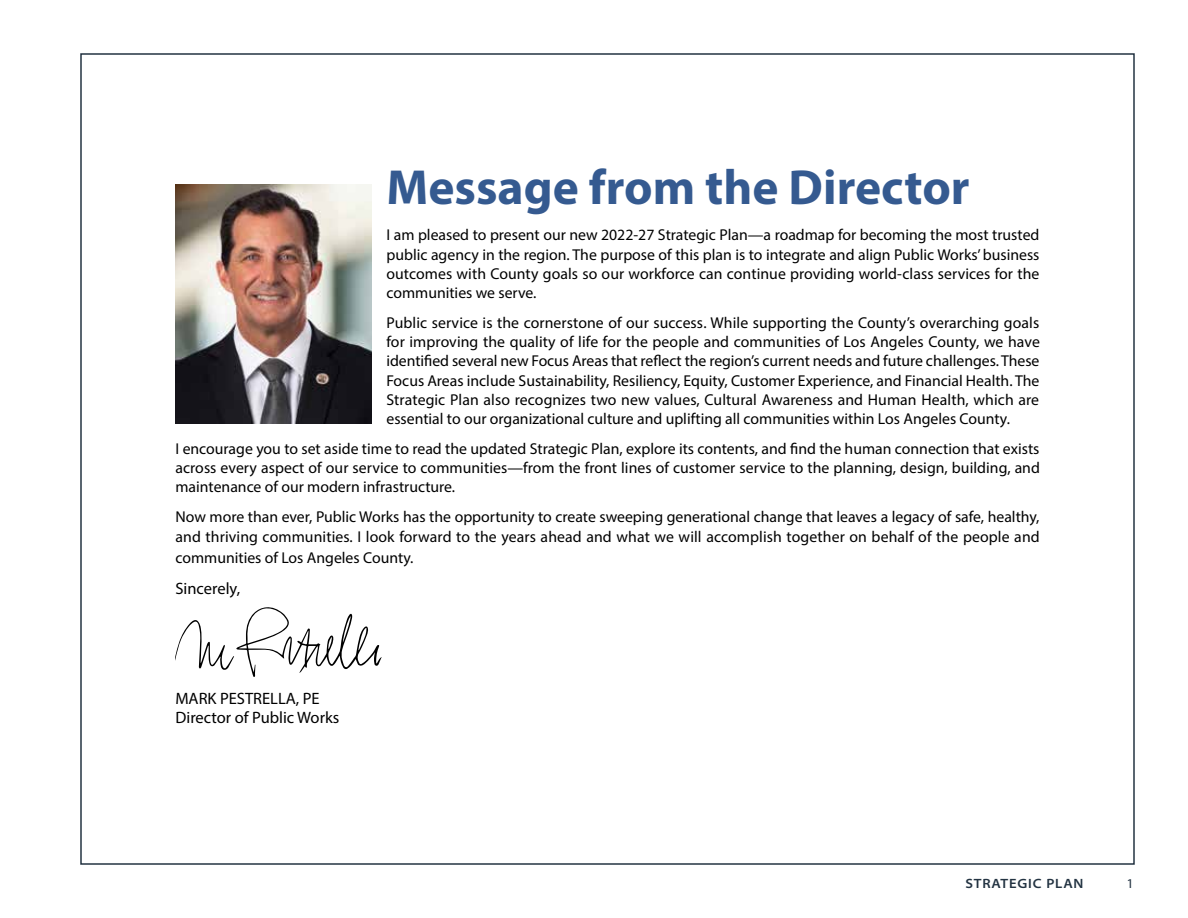
<style>
.page{position:relative;width:1188px;height:918px;background:#fff}
.page>*{position:absolute;margin:0;border:0;box-sizing:border-box;transform-origin:0 0}
.t1{font:700 49.5px "Myriad Pro";color:#355a90}
.t2{font:16.5px/19.5px "Myriad Pro";color:#000}
.t3{font:15.75px/19.2px "Myriad Pro";color:#000;text-align:justify}
.t4{font:600 semi-expanded 13.5px "Myriad Pro";letter-spacing:.06em;color:#233342}
.t5{font:semi-expanded 13.5px "Myriad Pro";color:#233342}
</style>
<div class="page">
<svg style="left:176px;top:607px;width:206px;height:70px"></svg>
<img style="left:176px;top:185px;width:195px;height:238px">
<h1 class="t1" style="left:386px;top:155px;width:585px">Message from the Director</h1>
<p class="t3" style="left:386px;top:225px;width:655px">I am pleased to present our new 2022-27 Strategic Plan—a roadmap for becoming the most trusted public agency in the region. The purpose of this plan is to integrate and align Public Works’ business outcomes with County goals so our workforce can continue providing world-class services for the communities we serve.</p>
<p class="t3" style="left:386px;top:313px;width:655px">Public service is the cornerstone of our success. While supporting the County’s overarching goals for improving the quality of life for the people and communities of Los Angeles County, we have identified several new Focus Areas that reflect the region’s current needs and future challenges. These Focus Areas include Sustainability, Resiliency, Equity, Customer Experience, and Financial Health. The Strategic Plan also recognizes two new values, Cultural Awareness and Human Health, which are essential to our organizational culture and uplifting all communities within Los Angeles County.</p>
<p class="t3" style="left:175px;top:439px;width:866px">I encourage you to set aside time to read the updated Strategic Plan, explore its contents, and find the human connection that exists across every aspect of our service to communities—from the front lines of customer service to the planning, design, building, and maintenance of our modern infrastructure.</p>
<p class="t3" style="left:175px;top:507px;width:866px">Now more than ever, Public Works has the opportunity to create sweeping generational change that leaves a legacy of safe, healthy, and thriving communities. I look forward to the years ahead and what we will accomplish together on behalf of the people and</p>
<p class="t3" style="left:175px;top:547px;width:238px">communities of Los Angeles County.</p>
<p class="t2" style="left:176px;top:579px;width:66px">Sincerely,</p>
<p class="t2" style="left:176px;top:688px;width:165px">MARK PESTRELLA, PE<br>Director of Public Works</p>
<p class="t4" style="left:965px;top:875px;width:120px">STRATEGIC PLAN</p>
<p class="t5" style="left:1126px;top:875px;width:9px">1</p>
</div>
